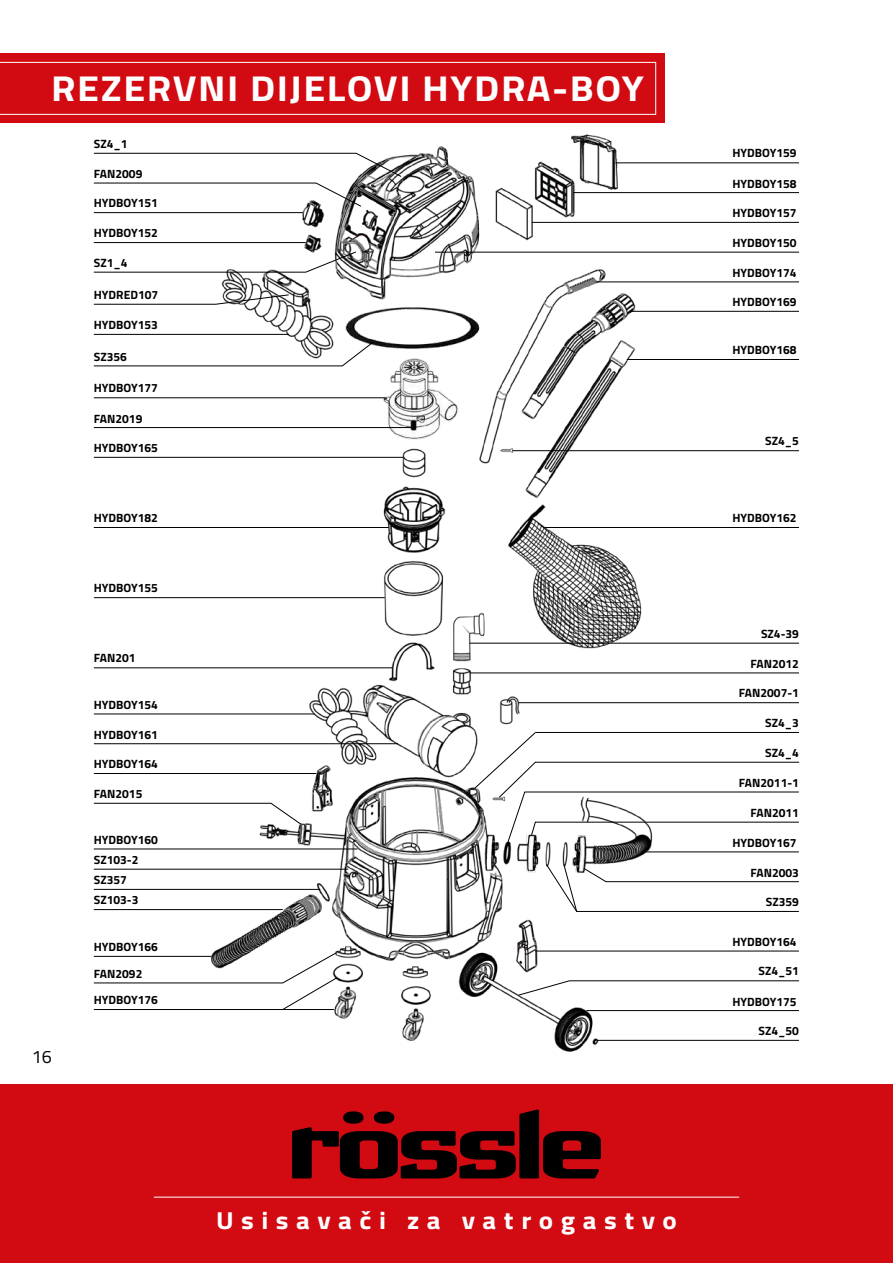
<style>
.page{position:relative;width:893px;height:1263px;background:#fff}
.page>*{position:absolute;margin:0;border:0;box-sizing:border-box;transform-origin:0 0}
.t1{font:700 36px "Titillium Web";letter-spacing:.04em;color:#fff;scale:1.1 1}
.t2{font:700 24.6px "Titillium Web";letter-spacing:.28em;color:#fff;scale:1.1 1}
.t3{font:18px "Titillium Web";color:#000}
.t4{font:700 12px/20.2px "Titillium Web";color:#000}
</style>
<div class="page">
<img style="left:188px;top:134px;width:483px;height:918px">
<hr style="left:94px;top:714px;width:221px;height:1px;background:#000">
<hr style="left:94px;top:397px;width:291px;height:1px;background:#000">
<hr style="left:94px;top:457px;width:310px;height:1px;background:#000">
<hr style="left:94px;top:527px;width:295px;height:1px;background:#000">
<hr style="left:94px;top:597px;width:291px;height:1px;background:#000">
<hr style="left:94px;top:667px;width:298px;height:1px;background:#000">
<svg style="left:93px;top:183px;width:268px;height:24px"></svg>
<svg style="left:93px;top:153px;width:309px;height:24px"></svg>
<hr style="left:94px;top:242px;width:212px;height:1px;background:#000">
<svg style="left:93px;top:251px;width:263px;height:22px"></svg>
<hr style="left:94px;top:212px;width:209px;height:1px;background:#000">
<hr style="left:94px;top:743px;width:304px;height:1px;background:#000">
<hr style="left:94px;top:849px;width:264px;height:1px;background:#000">
<hr style="left:94px;top:889px;width:226px;height:1px;background:#000">
<hr style="left:94px;top:773px;width:222px;height:1px;background:#000">
<hr style="left:94px;top:869px;width:254px;height:1px;background:#000">
<hr style="left:94px;top:909px;width:189px;height:1px;background:#000">
<svg style="left:93px;top:803px;width:208px;height:22px"></svg>
<hr style="left:94px;top:427px;width:318px;height:1px;background:#000">
<hr style="left:615px;top:163px;width:184px;height:1px;background:#000">
<hr style="left:532px;top:222px;width:267px;height:1px;background:#000">
<hr style="left:469px;top:643px;width:330px;height:1px;background:#000">
<svg style="left:518px;top:980px;width:281px;height:15px"></svg>
<hr style="left:535px;top:951px;width:264px;height:1px;background:#000">
<hr style="left:435px;top:252px;width:364px;height:1px;background:#000">
<hr style="left:469px;top:673px;width:330px;height:1px;background:#000">
<hr style="left:586px;top:1010px;width:213px;height:1px;background:#000">
<hr style="left:596px;top:282px;width:203px;height:1px;background:#000">
<hr style="left:630px;top:311px;width:169px;height:1px;background:#000">
<hr style="left:627px;top:359px;width:172px;height:1px;background:#000">
<hr style="left:518px;top:702px;width:281px;height:1px;background:#000">
<hr style="left:642px;top:852px;width:157px;height:1px;background:#000">
<hr style="left:597px;top:1040px;width:202px;height:1px;background:#000">
<hr style="left:545px;top:527px;width:254px;height:1px;background:#000">
<hr style="left:512px;top:450px;width:287px;height:1px;background:#000">
<hr style="left:573px;top:192px;width:226px;height:1px;background:#000">
<hr style="left:94px;top:334px;width:195px;height:1px;background:#000">
<svg style="left:93px;top:343px;width:279px;height:23px"></svg>
<svg style="left:93px;top:952px;width:244px;height:58px"></svg>
<svg style="left:474px;top:732px;width:325px;height:111px"></svg>
<svg style="left:546px;top:864px;width:253px;height:48px"></svg>
<svg style="left:93px;top:294px;width:196px;height:11px"></svg>
<div style="left:0;top:1084px;width:893px;height:179px;background:#d20a11"></div>
<hr style="left:154px;top:1197px;width:585px;height:1px;background:#fff">
<svg style="left:292px;top:1109px;width:309px;height:69px"></svg>
<div style="left:0;top:53px;width:665px;height:70px;background:#d20a11"></div>
<svg style="left:0;top:62px;width:656px;height:53px"></svg>
<h1 class="t1" style="left:51px;top:61px;width:540px">REZERVNI DIJELOVI HYDRA-BOY</h1>
<p class="t4" style="left:94px;top:133px;width:35px">SZ4_1</p>
<p class="t4" style="left:94px;top:163px;width:50px">FAN2009</p>
<p class="t4" style="left:94px;top:192px;width:66px">HYDBOY151</p>
<p class="t4" style="left:94px;top:222px;width:66px">HYDBOY152</p>
<p class="t4" style="left:94px;top:252px;width:35px">SZ1_4</p>
<p class="t4" style="left:94px;top:284px;width:66px">HYDRED107</p>
<p class="t4" style="left:94px;top:314px;width:66px">HYDBOY153</p>
<p class="t4" style="left:94px;top:346px;width:35px">SZ356</p>
<p class="t4" style="left:94px;top:377px;width:66px">HYDBOY177</p>
<p class="t4" style="left:94px;top:408px;width:50px">FAN2019</p>
<p class="t4" style="left:94px;top:437px;width:66px">HYDBOY165</p>
<p class="t4" style="left:94px;top:507px;width:66px">HYDBOY182</p>
<p class="t4" style="left:94px;top:577px;width:66px">HYDBOY155</p>
<h3 class="t3" style="left:32px;top:1044px;width:22px">16</h3>
<p class="t4" style="left:94px;top:647px;width:43px">FAN201</p>
<p class="t4" style="left:94px;top:694px;width:66px">HYDBOY154</p>
<p class="t4" style="left:94px;top:724px;width:66px">HYDBOY161</p>
<p class="t4" style="left:94px;top:753px;width:66px">HYDBOY164</p>
<p class="t4" style="left:94px;top:783px;width:50px">FAN2015</p>
<p class="t4" style="left:94px;top:829px;width:66px">HYDBOY160<br>SZ103-2<br>SZ357<br>SZ103-3</p>
<p class="t4" style="left:94px;top:936px;width:66px">HYDBOY166</p>
<p class="t4" style="left:94px;top:960px;width:66px;line-height:26.2px">FAN2092<br>HYDBOY176</p>
<p class="t4" style="left:732px;top:143px;width:66px">HYDBOY159</p>
<p class="t4" style="left:732px;top:173px;width:66px">HYDBOY158</p>
<p class="t4" style="left:732px;top:202px;width:66px">HYDBOY157</p>
<p class="t4" style="left:732px;top:232px;width:66px">HYDBOY150</p>
<p class="t4" style="left:732px;top:262px;width:66px">HYDBOY174</p>
<p class="t4" style="left:732px;top:291px;width:66px">HYDBOY169</p>
<p class="t4" style="left:732px;top:339px;width:66px">HYDBOY168</p>
<p class="t4" style="left:765px;top:430px;width:35px">SZ4_5</p>
<p class="t4" style="left:732px;top:507px;width:66px">HYDBOY162</p>
<p class="t4" style="left:761px;top:623px;width:39px">SZ4-39</p>
<p class="t4" style="left:750px;top:653px;width:50px">FAN2012</p>
<p class="t4" style="left:739px;top:682px;width:62px">FAN2007-1</p>
<p class="t4" style="left:765px;top:712px;width:35px">SZ4_3</p>
<p class="t4" style="left:765px;top:742px;width:35px">SZ4_4</p>
<p class="t4" style="left:739px;top:772px;width:62px">FAN2011-1</p>
<p class="t4" style="left:750px;top:802px;width:50px">FAN2011</p>
<p class="t4" style="left:732px;top:832px;width:66px">HYDBOY167</p>
<p class="t4" style="left:750px;top:862px;width:50px">FAN2003</p>
<p class="t4" style="left:766px;top:891px;width:35px">SZ359</p>
<p class="t4" style="left:732px;top:931px;width:66px">HYDBOY164</p>
<p class="t4" style="left:758px;top:960px;width:42px">SZ4_51</p>
<p class="t4" style="left:732px;top:991px;width:66px">HYDBOY175</p>
<p class="t4" style="left:758px;top:1020px;width:42px">SZ4_50</p>
<h2 class="t2" style="left:216px;top:1201px;width:421px">Usisavači za vatrogastvo</h2>
</div>
